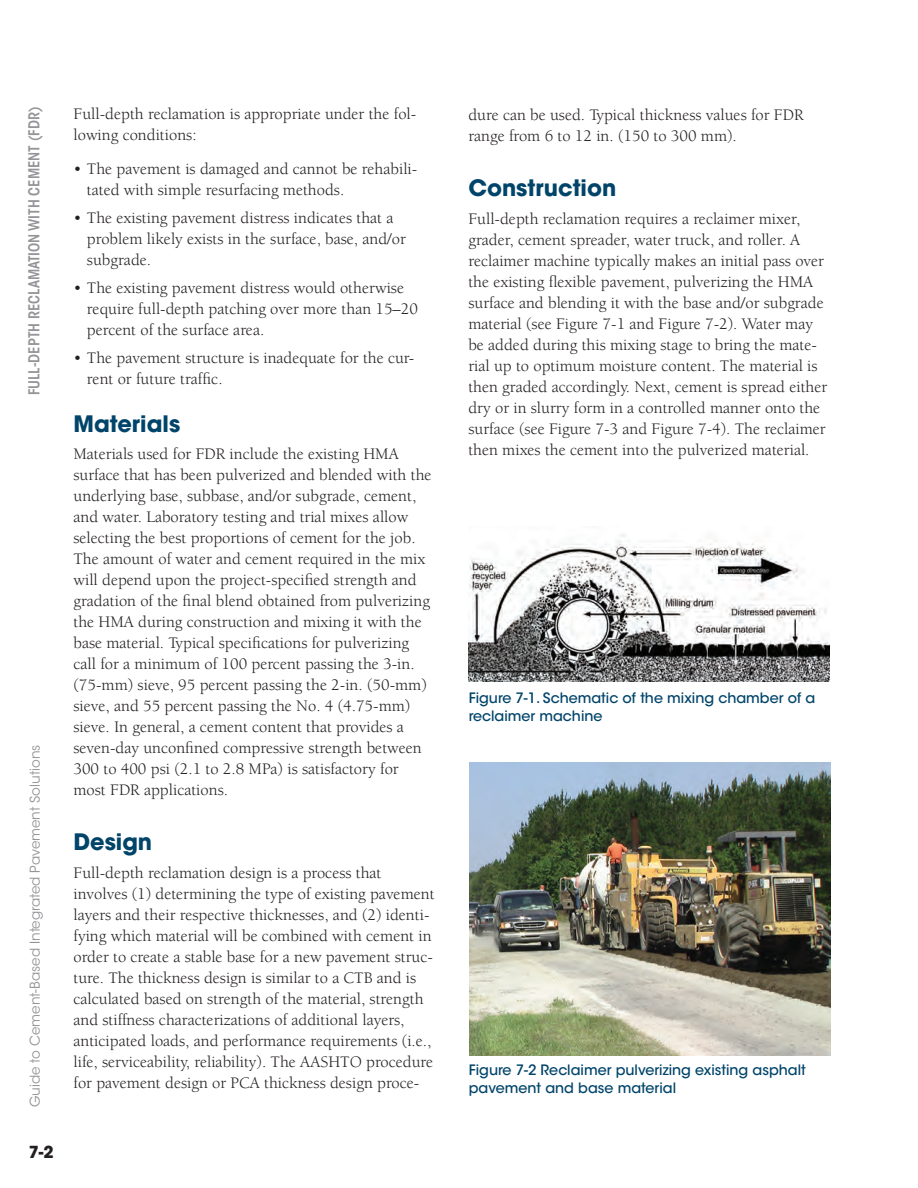
<style>
.page{position:relative;width:918px;height:1188px;background:#fff}
.page>*{position:absolute;margin:0;border:0;box-sizing:border-box;transform-origin:0 0}
.t1{font:700 22.5px "ITC Avant Garde Std";color:#00446a}
.t2{font:16.5px/21px "Berkeley";color:#231f20}
.t3{font:700 16.5px "ITC Avant Garde Std";color:#231f20}
.t4{font:600 condensed 15px "ITC Avant Garde Std";color:#939598}
.t5{font:500 14.25px/18px "ITC Avant Garde Std";color:#00446a}
.t6{font:13.5px "ITC Avant Garde Std";color:#939598}
</style>
<div class="page">
<img style="left:469px;top:534px;width:361px;height:147px">
<img style="left:470px;top:763px;width:361px;height:292px">
<p class="t4" style="left:25px;top:395px;width:290px;rotate:-90deg">FULL-DEPTH RECLAMATION WITH CEMENT (FDR)</p>
<p class="t6" style="left:27px;top:1107px;width:364px;rotate:-90deg">Guide to Cement-Based Integrated Pavement Solutions</p>
<p class="t3" style="left:29px;top:1141px;width:27px">7-2</p>
<p class="t2" style="left:74px;top:104px;width:344px">Full-depth reclamation is appropriate under the fol&shy;lowing conditions:</p>
<p class="t2" style="left:87px;top:159px;width:332px;text-indent:-13px">• The pavement is damaged and cannot be rehabili&shy;tated with simple resurfacing methods.</p>
<p class="t2" style="left:87px;top:208px;width:320px;text-indent:-13px">• The existing pavement distress indicates that a problem likely exists in the surface, base, and/or subgrade.</p>
<p class="t2" style="left:87px;top:278px;width:333px;text-indent:-13px">• The existing pavement distress would otherwise require full-depth patching over more than 15–20 percent of the surface area.</p>
<p class="t2" style="left:87px;top:347px;width:329px;text-indent:-13px">• The pavement structure is inadequate for the cur&shy;rent or future traffic.</p>
<h1 class="t1" style="left:74px;top:409px;width:108px">Materials</h1>
<p class="t2" style="left:74px;top:444px;width:360px">Materials used for FDR include the existing HMA surface that has been pulverized and blended with the underlying base, subbase, and/or subgrade, cement, and water. Laboratory testing and trial mixes allow selecting the best proportions of cement for the job.<br>The amount of water and cement required in the mix will depend upon the project-specified strength and gradation of the final blend obtained from pulverizing the HMA during construction and mixing it with the base material. Typical specifications for pulverizing call for a minimum of 100 percent passing the 3-in. (75-mm) sieve, 95 percent passing the 2-in. (50-mm) sieve, and 55 percent passing the No. 4 (4.75-mm) sieve. In general, a cement content that provides a seven-day unconfined compressive strength between 300 to 400 psi (2.1 to 2.8 MPa) is satisfactory for most FDR applications.</p>
<h1 class="t1" style="left:74px;top:827px;width:80px">Design</h1>
<p class="t2" style="left:73px;top:863px;width:363px">Full-depth reclamation design is a process that involves (1) determining the type of existing pavement layers and their respective thicknesses, and (2) identi&shy;fying which material will be combined with cement in order to create a stable base for a new pavement struc&shy;ture. The thickness design is similar to a CTB and is calculated based on strength of the material, strength and stiffness characterizations of additional layers, anticipated loads, and performance requirements (i.e., life, serviceability, reliability). The AASHTO procedure for pavement design or PCA thickness design proce-</p>
<p class="t2" style="left:468px;top:105px;width:337px">dure can be used. Typical thickness values for FDR range from 6 to 12 in. (150 to 300 mm).</p>
<h1 class="t1" style="left:468px;top:173px;width:149px">Construction</h1>
<p class="t2" style="left:468px;top:208px;width:360px">Full-depth reclamation requires a reclaimer mixer, grader, cement spreader, water truck, and roller. A reclaimer machine typically makes an initial pass over the existing flexible pavement, pulverizing the HMA surface and blending it with the base and/or subgrade material (see Figure 7-1 and Figure 7-2). Water may be added during this mixing stage to bring the mate&shy;rial up to optimum moisture content. The material is then graded accordingly. Next, cement is spread either dry or in slurry form in a controlled manner onto the surface (see Figure 7-3 and Figure 7-4). The reclaimer then mixes the cement into the pulverized material.</p>
<p class="t5" style="left:469px;top:689px;width:348px">Figure 7-1. Schematic of the mixing chamber of a reclaimer machine</p>
<p class="t5" style="left:469px;top:1060px;width:339px">Figure 7-2 Reclaimer pulverizing existing asphalt pavement and base material</p>
</div>
